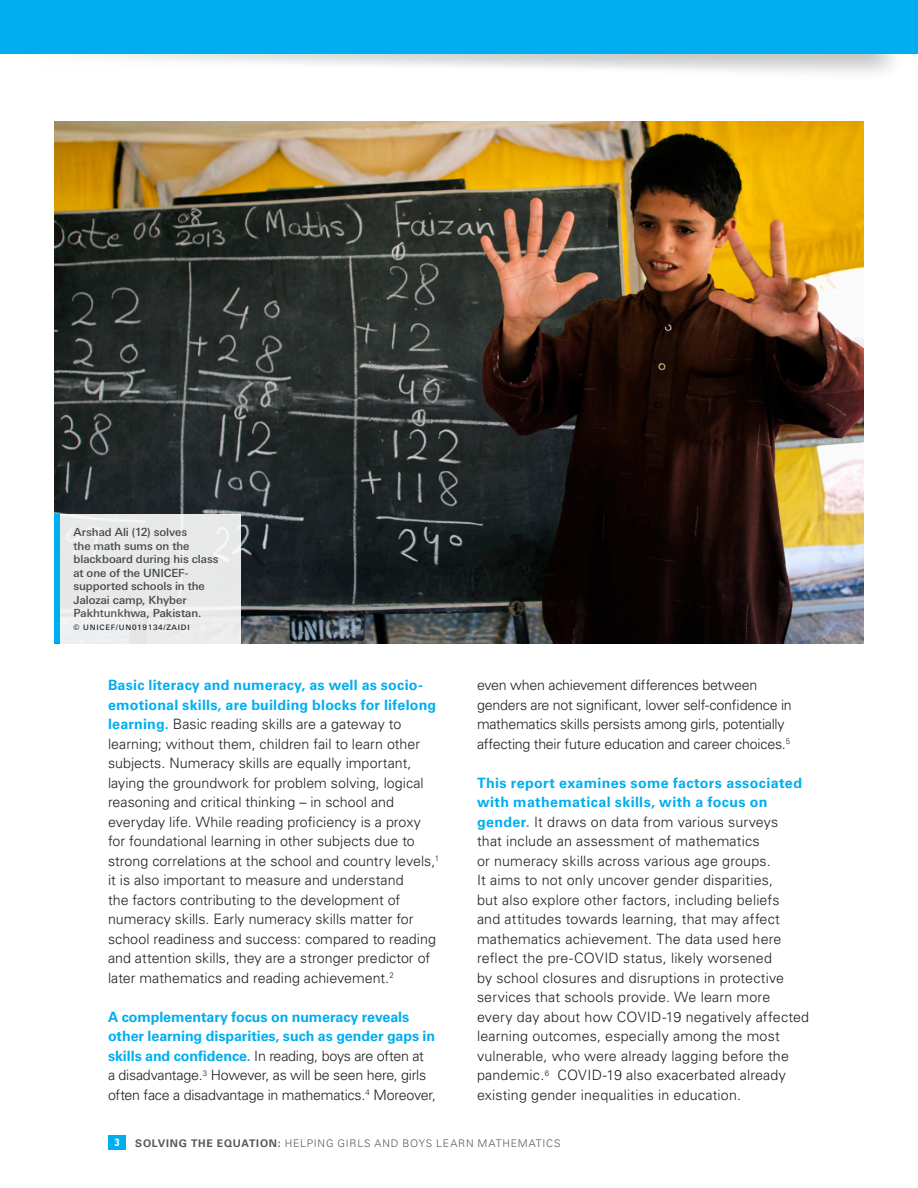
<style>
.page{position:relative;width:918px;height:1188px;background:#fff}
.page>*{position:absolute;margin:0;border:0;box-sizing:border-box;transform-origin:0 0}
.Text_9_5_13{font:300 14.25px/19.5px "Univers LT Pro 45";letter-spacing:.005em;color:#231f20}
.Text_9_5_13-2{font:300 14.25px/19.5px "Univers LT Pro 45";letter-spacing:-.02em;color:#231f20}
.t1{font:500 11.25px/13.5px "Linotype Univers Basic";letter-spacing:-.005em;color:#4b4c4d}
.t2{font:300 10.5px "Univers LT Pro 45";letter-spacing:.075em;color:#57585a}
.t3{font:700 condensed 10.5px "Univers LT Std";color:#fff}
.t4{font:500 7.5px "Linotype Univers Basic";letter-spacing:.1em;color:#231f20}
.s1{font-family:"Univers LT Pro 65";font-weight:700;color:#00aeef}
.s2{font-family:"Univers LT Pro 65";font-weight:700}
</style>
<div class="page">
<div style="left:108px;top:1135px;width:18px;height:15px;background:#00aeef"></div>
<img style="left:54px;top:122px;width:810px;height:522px">
<div style="left:60px;top:514px;width:180px;height:130px;background:#e8e9e9"></div>
<div style="left:54px;top:514px;width:6px;height:129px;background:#00aeef"></div>
<div style="left:0;top:0;width:918px;height:54px;background:#00aeef"></div>
<p class="t1" style="left:74px;top:525px;width:147px">Arshad Ali (12) solves<br>the math sums on the blackboard during his class at one of the UNICEF&shy;supported schools in the<br>Jalozai camp, Khyber<br>Pakhtunkhwa, Pakistan.</p>
<p class="t4" style="left:74px;top:623px;width:118px">© UNICEF/UN019134/ZAIDI</p>
<p class="Text_9_5_13" style="left:108px;top:675px;width:333px"><span class="s1">Basic literacy and numeracy, as well as socio&shy;emotional skills, are building blocks for lifelong learning.</span> Basic reading skills are a gateway to learning; without them, children fail to learn other subjects. Numeracy skills are equally important, laying the groundwork for problem solving, logical reasoning and critical thinking – in school and everyday life. While reading proficiency is a proxy for foundational learning in other subjects due to strong correlations at the school and country levels,<sup>1 </sup>it is also important to measure and understand<br>the factors contributing to the development of numeracy skills. Early numeracy skills matter for school readiness and success: compared to reading and attention skills, they are a stronger predictor of later mathematics and reading achievement.<sup>2</sup></p>
<p class="Text_9_5_13-2" style="left:108px;top:1007px;width:330px"><span class="s1">A complementary focus on numeracy reveals other learning disparities, such as gender gaps in skills and confidence.</span> In reading, boys are often at<br>a disadvantage.<sup>3</sup> However, as will be seen here, girls often face a disadvantage in mathematics.<sup>4</sup> Moreover,</p>
<p class="Text_9_5_13-2" style="left:477px;top:675px;width:316px">even when achievement differences between genders are not significant, lower self-confidence in mathematics skills persists among girls, potentially affecting their future education and career choices.<sup>5</sup></p>
<p class="Text_9_5_13" style="left:477px;top:773px;width:334px"><span class="s1">This report examines some factors associated with mathematical skills, with a focus on gender.</span> It draws on data from various surveys<br>that include an assessment of mathematics<br>or numeracy skills across various age groups.<br>It aims to not only uncover gender disparities,<br>but also explore other factors, including beliefs<br>and attitudes towards learning, that may affect mathematics achievement. The data used here reflect the pre-COVID status, likely worsened<br>by school closures and disruptions in protective services that schools provide. We learn more every day about how COVID-19 negatively affected learning outcomes, especially among the most vulnerable, who were already lagging before the pandemic.<sup>6</sup> COVID-19 also exacerbated already existing gender inequalities in education.</p>
<p class="t3" style="left:115px;top:1136px;width:6px">3</p>
<p class="t2" style="left:135px;top:1137px;width:427px"><span class="s2">SOLVING THE EQUATION:</span> HELPING GIRLS AND BOYS LEARN MATHEMATICS</p>
</div>
